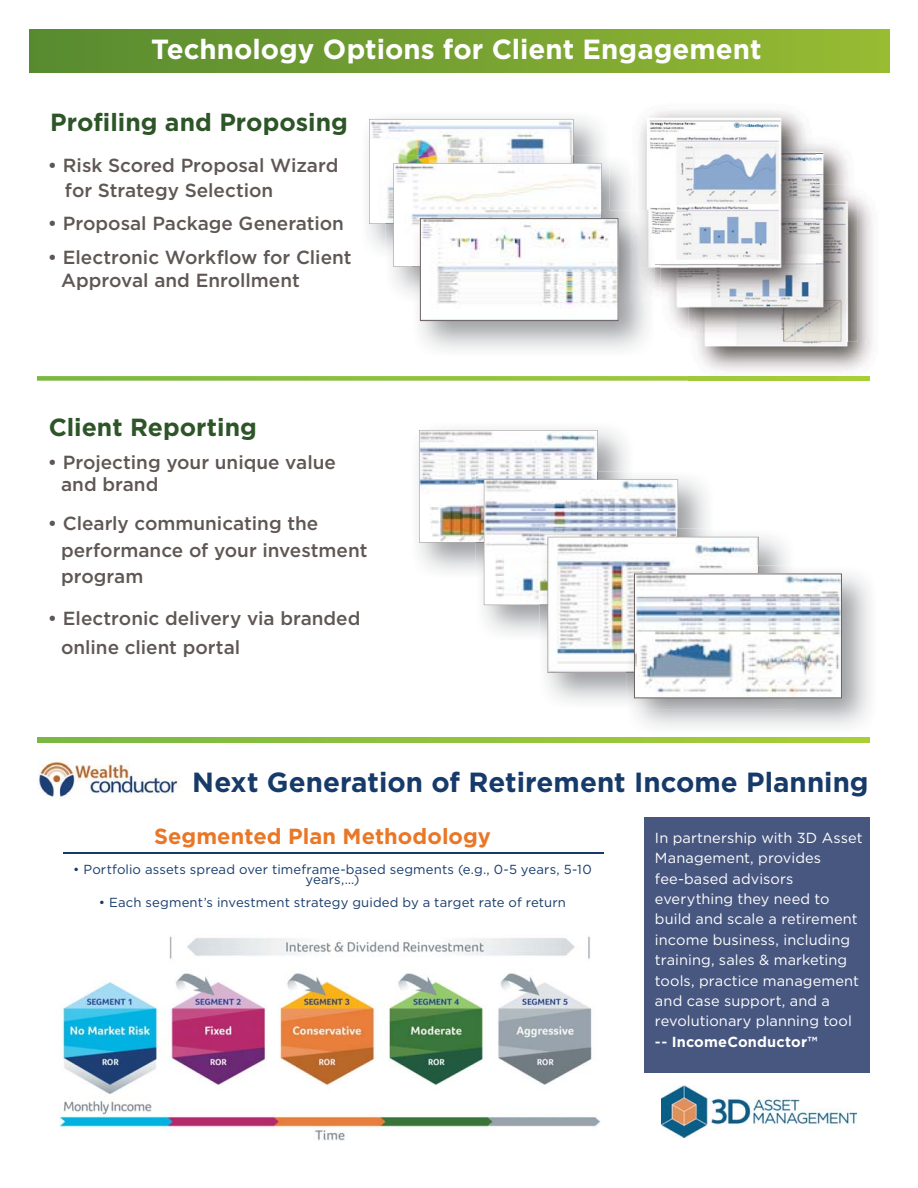
<style>
.page{position:relative;width:918px;height:1188px;background:#fff}
.page>*{position:absolute;margin:0;border:0;box-sizing:border-box;transform-origin:0 0}
.t1{font:700 27.75px "Gotham";color:#163a69}
.t2{font:700 27.75px "Gotham";color:#fff}
.t3{font:700 24.75px "Gotham";color:#2d5528}
.t4{font:700 21.9px "Gotham";color:#e97726}
.t5{font:500 18.9px/26.2px "Gotham";color:#5f5754}
.t6{font:14.55px/20.4px "Gotham";letter-spacing:.005em;color:#fff}
.t7{font:13.05px/9.9px "Gotham";letter-spacing:.01em;color:#163b6a;text-align:center}
.s1{font-weight:500}
.s2{font-weight:700}
</style>
<div class="page">
<div style="left:30px;top:30px;width:860px;height:43px;background:linear-gradient(to right,#578a31,#97bb33)"></div>
<div style="left:644px;top:817px;width:226px;height:256px;background:#485780"></div>
<svg style="left:37px;top:738px;width:833px;height:4px;background:#91c23d"></svg>
<svg style="left:37px;top:376px;width:651px;height:5px;background:#95c44e"></svg>
<img style="left:662px;top:1085px;width:194px;height:52px">
<img style="left:60px;top:936px;width:540px;height:204px">
<img style="left:39px;top:759px;width:140px;height:41px">
<hr style="left:63px;top:853px;width:540px;height:1px;background:#163a69">
<img style="left:697px;top:197px;width:176px;height:175px">
<img style="left:688px;top:376px;width:182px;height:5px">
<img style="left:669px;top:144px;width:179px;height:187px">
<img style="left:688px;top:184px;width:170px;height:158px">
<img style="left:639px;top:110px;width:166px;height:181px">
<img style="left:660px;top:135px;width:156px;height:167px">
<img style="left:688px;top:184px;width:128px;height:118px">
<img style="left:601px;top:155px;width:9px;height:55px">
<svg style="left:369px;top:119px;width:232px;height:148px"></svg>
<img style="left:412px;top:210px;width:242px;height:140px">
<img style="left:601px;top:210px;width:9px;height:8px">
<img style="left:412px;top:210px;width:189px;height:57px">
<img style="left:422px;top:220px;width:194px;height:99px">
<div style="left:420px;top:218px;width:198px;height:103px;border:1px solid #6c6361"></div>
<svg style="left:419px;top:430px;width:340px;height:243px"></svg>
<img style="left:626px;top:566px;width:133px;height:107px">
<img style="left:636px;top:576px;width:204px;height:120px">
<div style="left:634px;top:574px;width:208px;height:124px;border:1px solid #6c6361"></div>
<h1 class="t2" style="left:151px;top:39px;width:612px">Technology Options for Client Engagement</h1>
<h2 class="t3" style="left:50px;top:113px;width:299px">Profiling and Proposing</h2>
<p class="t5" style="left:65px;top:154px;width:275px;line-height:24.8px;text-indent:-17px">• Risk Scored Proposal Wizard for Strategy Selection</p>
<p class="t5" style="left:48px;top:212px;width:298px">• Proposal Package Generation</p>
<p class="t5" style="left:61px;top:247px;width:292px;line-height:23.2px;text-indent:-13px">• Electronic Workflow for Client<br>Approval and Enrollment</p>
<h2 class="t3" style="left:49px;top:418px;width:210px">Client Reporting</h2>
<p class="t5" style="left:61px;top:453px;width:277px;line-height:21.9px;text-indent:-13px">• Projecting your unique value and brand</p>
<p class="t5" style="left:61px;top:512px;width:308px;text-indent:-13px">• Clearly communicating the performance of your investment program</p>
<p class="t5" style="left:61px;top:605px;width:301px;line-height:29.1px;text-indent:-13px">• Electronic delivery via branded online client portal</p>
<h1 class="t1" style="left:192px;top:771px;width:678px">Next Generation of Retirement Income Planning</h1>
<p class="t4" style="left:154px;top:828px;width:338px">Segmented Plan Methodology</p>
<p class="t7" style="left:73px;top:865px;width:520px">• Portfolio assets spread over timeframe-based segments (e.g., 0-5 years, 5-10 years,…)</p>
<p class="t7" style="left:99px;top:898px;width:468px">• Each segment’s investment strategy guided by a target rate of return</p>
<p class="t6" style="left:655px;top:828px;width:209px">In partnership with 3D Asset<br>Management, provides fee-based advisors everything they need to build and scale a retirement income business, including training, sales &amp; marketing tools, practice management and case support, and a revolutionary planning tool <span class="s1">--</span> <span class="s2">IncomeConductor™</span></p>
</div>
